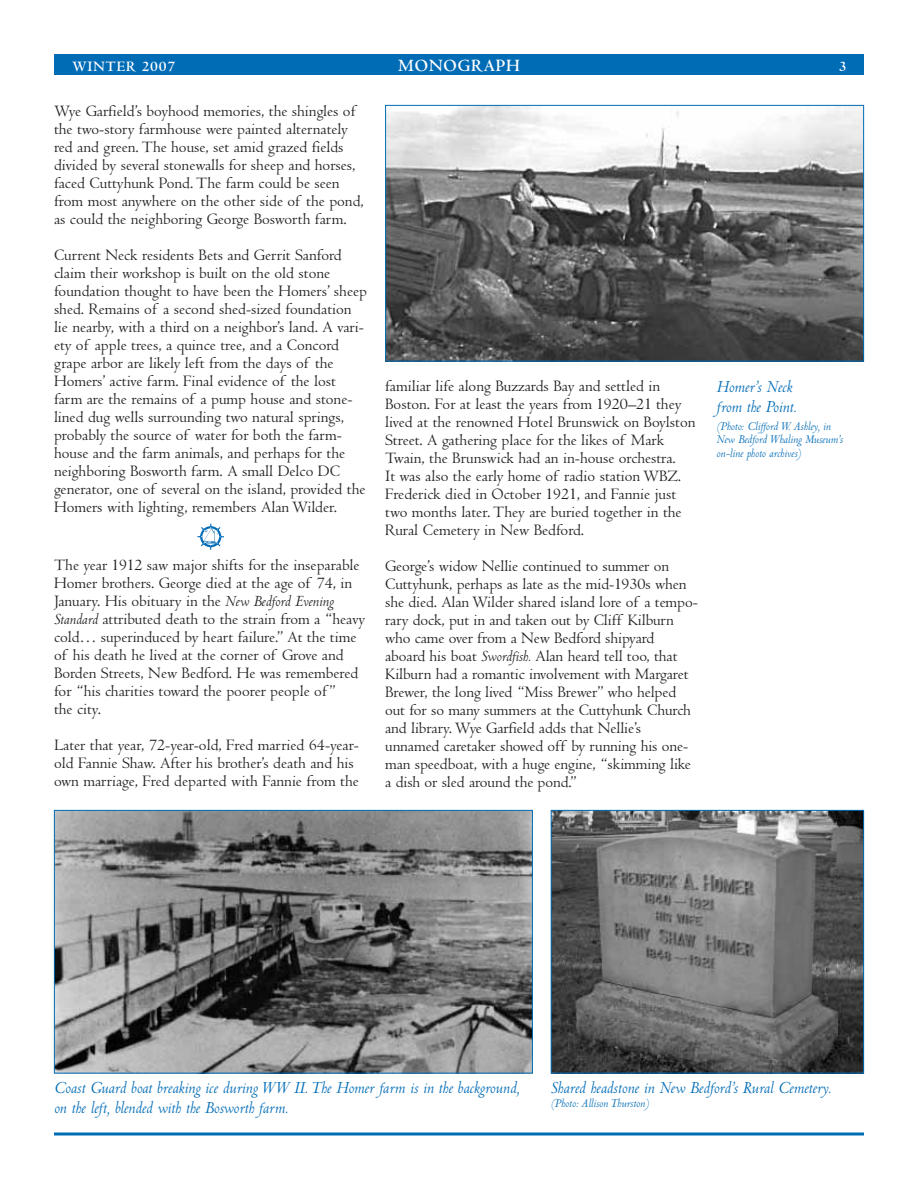
<style>
.page{position:relative;width:918px;height:1188px;background:#fff}
.page>*{position:absolute;margin:0;border:0;box-sizing:border-box;transform-origin:0 0}
.t1{font:italic 18px/19.5px "Centaur";color:#006cb6}
.t2{font:700 18px "Centaur";letter-spacing:.05em;color:#fff}
.t3{font:16.5px/18px "Centaur";color:#231f20}
.t4{font:700 15px "Centaur";letter-spacing:.05em;color:#fff}
.t5{font:italic 12.75px/13.5px "Centaur";color:#006cb6}
.s1{font-family:"Granjon"}
.s2{font-style:italic}
</style>
<div class="page">
<div style="left:54px;top:54px;width:810px;height:21px;background:#006cb6"></div>
<svg style="left:54px;top:1132px;width:810px;height:4px;background:#3f90c8"></svg>
<img style="left:197px;top:523px;width:28px;height:27px">
<img style="left:387px;top:107px;width:475px;height:253px">
<div style="left:385px;top:105px;width:479px;height:257px;border:1px solid #006cb6"></div>
<img style="left:553px;top:812px;width:309px;height:259px">
<div style="left:551px;top:810px;width:313px;height:263px;border:1px solid #006cb6"></div>
<img style="left:56px;top:812px;width:475px;height:259px">
<div style="left:54px;top:810px;width:479px;height:263px;border:1px solid #006cb6"></div>
<p class="t4" style="left:72px;top:60px;width:105px">WINTER 2007</p>
<p class="t2" style="left:398px;top:59px;width:123px">MONOGRAPH</p>
<p class="t4" style="left:839px;top:60px;width:9px">3</p>
<p class="t3" style="left:54px;top:104px;width:311px">Wye Garfield’s boyhood memories, the shingles of the two-story farmhouse were painted alternately red and green. The house, set amid grazed fields divided by several stonewalls for sheep and horses, faced Cuttyhunk Pond. The farm could be seen from most anywhere on the other side of the pond, as could the neighboring George Bosworth farm.</p>
<p class="t3" style="left:54px;top:248px;width:315px">Current Neck residents Bets and Gerrit Sanford claim their workshop is built on the old stone foundation thought to have been the Homers’ sheep shed. Remains of a second shed-sized foundation lie nearby, with a third on a neighbor’s land. A vari&shy;ety of apple trees, a quince tree, and a Concord grape arbor are likely left from the days of the Homers’ active farm. Final evidence of the lost farm are the remains of a pump house and stone&shy;lined dug wells surrounding two natural springs, probably the source of water for both the farm&shy;house and the farm animals, and perhaps for the neighboring Bosworth farm. A small Delco DC generator, one of several on the island, provided the Homers with lighting, remembers Alan Wilder.</p>
<p class="t3" style="left:385px;top:379px;width:312px">familiar life along Buzzards Bay and settled in Boston. For at least the years from <span class="s1">1</span>920–2<span class="s1">1</span> they lived at the renowned Hotel Brunswick on Boylston Street. A gathering place for the likes of Mark Twain, the Brunswick had an in-house orchestra.<br>It was also the early home of radio station WBZ.<br>Frederick died in October <span class="s1">1</span>92<span class="s1">1</span>, and Fannie just two months later. They are buried together in the Rural Cemetery in New Bedford.</p>
<p class="t3" style="left:385px;top:559px;width:314px">George’s widow Nellie continued to summer on Cuttyhunk, perhaps as late as the mid-<span class="s1">1</span>930s when she died. Alan Wilder shared island lore of a tempo&shy;rary dock, put in and taken out by Cliff Kilburn who came over from a New Bedford shipyard aboard his boat <span class="s2">Swordfish.</span> Alan heard tell too, that Kilburn had a romantic involvement with Margaret Brewer, the long lived “Miss Brewer” who helped out for so many summers at the Cuttyhunk Church and library. Wye Garfield adds that Nellie’s unnamed caretaker showed off by running his one&shy;man speedboat, with a huge engine, “skimming like a dish or sled around the pond.”</p>
<p class="t1" style="left:716px;top:379px;width:82px">Homer’s Neck from the Point.</p>
<p class="t5" style="left:716px;top:421px;width:128px">(Photo: Clifford W. Ashley, in<br>New Bedford Whaling Museum’s on-line photo archives)</p>
<p class="t3" style="left:54px;top:558px;width:313px">The year <span class="s1">1</span>9<span class="s1">1</span>2 saw major shifts for the inseparable Homer brothers. George died at the age of 74, in January. His obituary in the <span class="s2">New Bedford Evening Standard</span> attributed death to the strain from a “heavy cold… superinduced by heart failure.” At the time of his death he lived at the corner of Grove and Borden Streets, New Bedford. He was remembered for “his charities toward the poorer people of ”<br>the city.</p>
<p class="t3" style="left:54px;top:738px;width:306px">Later that year, 72-year-old, Fred married 64-year&shy;old Fannie Shaw. After his brother’s death and his own marriage, Fred departed with Fannie from the</p>
<p class="t1" style="left:54px;top:1080px;width:467px">Coast Guard boat breaking ice during WW II. The Homer farm is in the background, on the left, blended with the Bosworth farm.</p>
<p class="t1" style="left:551px;top:1080px;width:282px">Shared headstone in New Bedford’s Rural Cemetery.</p>
<p class="t5" style="left:551px;top:1098px;width:100px">(Photo: Allison Thurston)</p>
</div>
